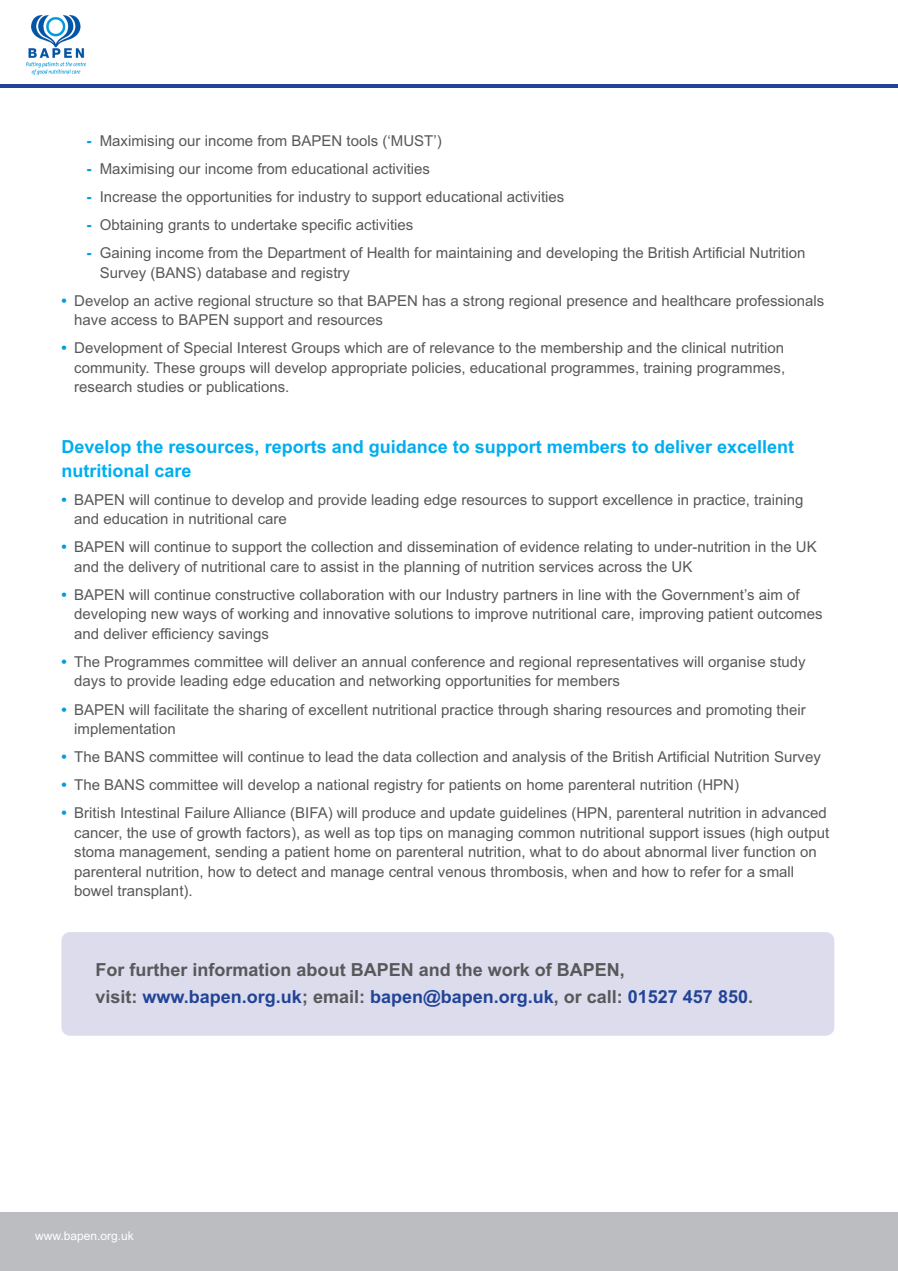
<style>
.page{position:relative;width:898px;height:1271px;background:#fff}
.page>*{position:absolute;margin:0;border:0;box-sizing:border-box;transform-origin:0 0}
.t1{font:700 18px/27px "Arial";color:#57585a}
.t2{font:700 18px/24px "Arial";color:#00aeef}
.t3{font:15px/19.5px "Arial";color:#57585a}
.t4{font:12px "Arial";color:#fff}
.s1{font-weight:700;color:#009bde}
.s2{color:#224497}
</style>
<div class="page">
<div style="left:61px;top:932px;width:773px;height:103px;background:#dcdced;border-radius:9px"></div>
<hr style="left:0;top:84px;width:897px;height:3px;background:#224497">
<img style="left:26px;top:16px;width:60px;height:59px">
<div style="left:0;top:1212px;width:897px;height:58px;background:#bcbdc0"></div>
<p class="t3" style="left:87px;top:131px;width:356px"><span class="s1">-</span> Maximising our income from BAPEN tools (‘MUST’)</p>
<p class="t3" style="left:87px;top:159px;width:344px"><span class="s1">-</span> Maximising our income from educational activities</p>
<p class="t3" style="left:87px;top:187px;width:479px"><span class="s1">-</span> Increase the opportunities for industry to support educational activities</p>
<p class="t3" style="left:87px;top:215px;width:328px"><span class="s1">-</span> Obtaining grants to undertake specific activities</p>
<p class="t3" style="left:100px;top:243px;width:707px;text-indent:-13px"><span class="s1">-</span> Gaining income from the Department of Health for maintaining and developing the British Artificial Nutrition<br>Survey (BANS) database and registry</p>
<p class="t3" style="left:74px;top:291px;width:751px;text-indent:-13px"><span class="s1">•</span> Develop an active regional structure so that BAPEN has a strong regional presence and healthcare professionals have access to BAPEN support and resources</p>
<p class="t3" style="left:74px;top:338px;width:712px;text-align:justify;text-indent:-13px"><span class="s1">•</span> Development of Special Interest Groups which are of relevance to the membership and the clinical nutrition community. These groups will develop appropriate policies, educational programmes, training programmes, research studies or publications.</p>
<p class="t2" style="left:61px;top:434px;width:734px">Develop the resources, reports and guidance to support members to deliver excellent nutritional care</p>
<p class="t3" style="left:74px;top:490px;width:730px;text-indent:-13px"><span class="s1">•</span> BAPEN will continue to develop and provide leading edge resources to support excellence in practice, training and education in nutritional care</p>
<p class="t3" style="left:74px;top:537px;width:744px;text-indent:-13px"><span class="s1">•</span> BAPEN will continue to support the collection and dissemination of evidence relating to under-nutrition in the UK and the delivery of nutritional care to assist in the planning of nutrition services across the UK</p>
<p class="t3" style="left:74px;top:585px;width:749px;text-indent:-13px"><span class="s1">•</span> BAPEN will continue constructive collaboration with our Industry partners in line with the Government’s aim of developing new ways of working and innovative solutions to improve nutritional care, improving patient outcomes and deliver efficiency savings</p>
<p class="t3" style="left:74px;top:652px;width:733px;text-indent:-13px"><span class="s1">•</span> The Programmes committee will deliver an annual conference and regional representatives will organise study days to provide leading edge education and networking opportunities for members</p>
<p class="t3" style="left:74px;top:699px;width:733px;text-indent:-13px"><span class="s1">•</span> BAPEN will facilitate the sharing of excellent nutritional practice through sharing resources and promoting their implementation</p>
<p class="t3" style="left:61px;top:747px;width:760px"><span class="s1">•</span> The BANS committee will continue to lead the data collection and analysis of the British Artificial Nutrition Survey</p>
<p class="t3" style="left:61px;top:775px;width:679px"><span class="s1">•</span> The BANS committee will develop a national registry for patients on home parenteral nutrition (HPN)</p>
<p class="t3" style="left:74px;top:803px;width:756px;text-indent:-13px"><span class="s1">•</span> British Intestinal Failure Alliance (BIFA) will produce and update guidelines (HPN, parenteral nutrition in advanced cancer, the use of growth factors), as well as top tips on managing common nutritional support issues (high output stoma management, sending a patient home on parenteral nutrition, what to do about abnormal liver function on parenteral nutrition, how to detect and manage central venous thrombosis, when and how to refer for a small bowel transplant).</p>
<p class="t1" style="left:95px;top:955px;width:659px">For further information about BAPEN and the work of BAPEN,<br>visit: <span class="s2">www.bapen.org.uk</span>; email: <span class="s2">bapen@bapen.org.uk</span>, or call: <span class="s2">01527 457 850</span>.</p>
<p class="t4" style="left:35px;top:1228px;width:100px">www.bapen.org.uk</p>
</div>
